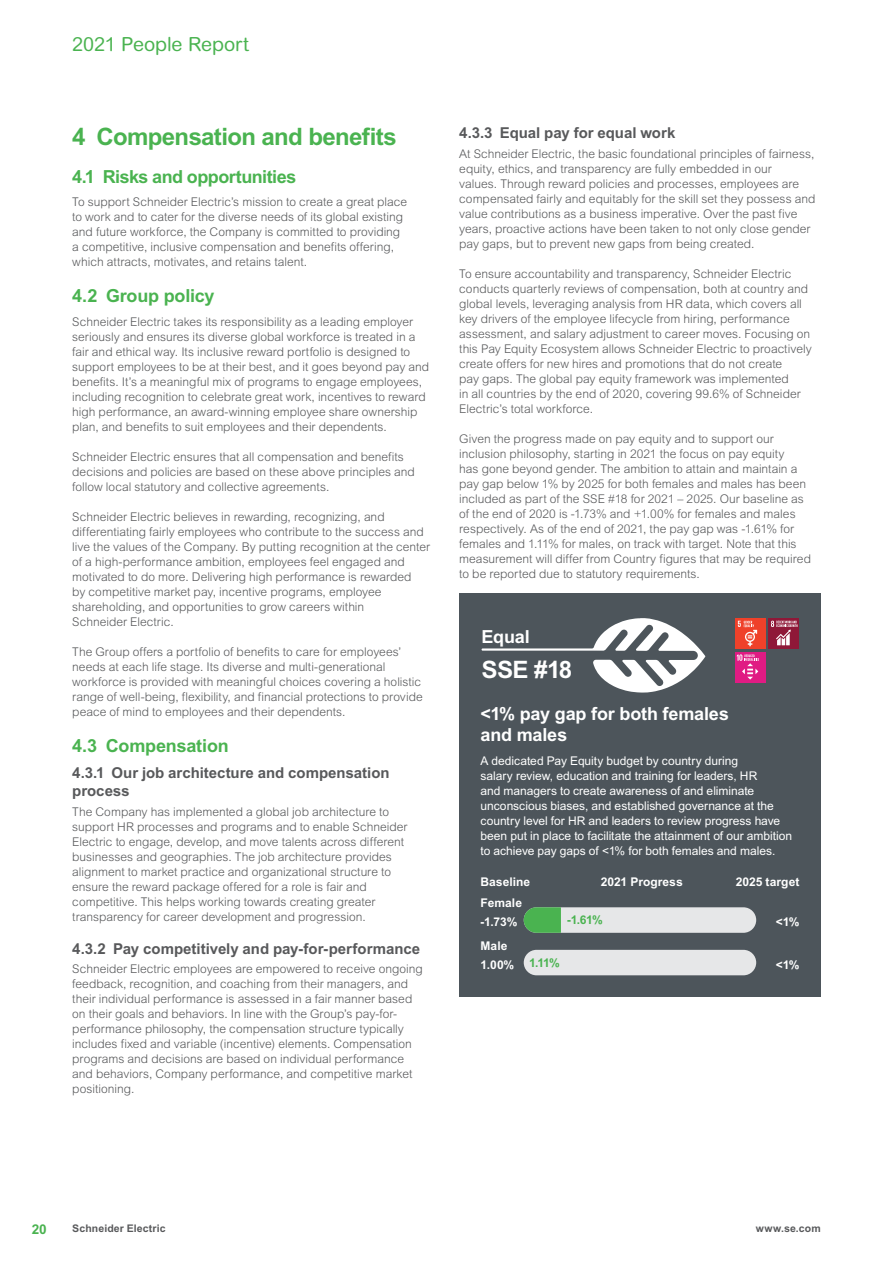
<style>
.page{position:relative;width:893px;height:1263px;background:#fff}
.page>*{position:absolute;margin:0;border:0;box-sizing:border-box;transform-origin:0 0}
.t1{font:700 24px "Arial MT Std";letter-spacing:-.025em;color:#4ab350}
.t2{font:700 24px "Arial MT Std";color:#fff}
.t3{font:19.5px "Arial Rounded MT Pro";letter-spacing:-.005em;color:#4ab350}
.t4{font:700 18px "Arial MT Std";letter-spacing:-.015em;color:#4ab350}
.t5{font:700 18px/21px "Arial MT Std";letter-spacing:-.01em;color:#fff}
.t6{font:700 15px/18px "Arial MT Std";color:#58595b}
.t7{font:700 13.5px "Arial MT Std";color:#4ab350}
.t8{font:300 12px/15px "Arial MT Std";color:#58595b}
.t9{font:12px/15px "Arial MT Std";color:#fff}
.t10{font:700 12px/21.3px "Arial MT Std";letter-spacing:.005em;color:#fff}
.t11{font:700 12px "Arial MT Std";color:#4ab350}
.t12{font:700 10.5px "Arial MT Std";letter-spacing:.01em;color:#58595b}
</style>
<div class="page">
<div style="left:459px;top:593px;width:362px;height:403px;background:#4d555b"></div>
<svg style="left:482px;top:618px;width:223px;height:74px"></svg>
<div style="left:735px;top:652px;width:30px;height:31px;background:#e01b83"></div>
<svg style="left:737px;top:654px;width:22px;height:25px"></svg>
<div style="left:735px;top:618px;width:30px;height:31px;background:#ef412a"></div>
<svg style="left:738px;top:621px;width:19px;height:25px"></svg>
<svg style="left:768px;top:618px;width:31px;height:31px"></svg>
<svg style="left:771px;top:621px;width:26px;height:24px"></svg>
<div style="left:524px;top:907px;width:232px;height:26px;background:#e6e7e8;border-radius:13px"></div>
<svg style="left:524px;top:907px;width:37px;height:26px"></svg>
<div style="left:524px;top:950px;width:232px;height:25px;background:#e6e7e8;border-radius:13px"></div>
<h2 class="t3" style="left:72px;top:33px;width:178px">2021 People Report</h2>
<h1 class="t1" style="left:72px;top:122px;width:326px">4 Compensation and benefits</h1>
<h3 class="t4" style="left:72px;top:166px;width:225px">4.1 Risks and opportunities</h3>
<p class="t8" style="left:72px;top:195px;width:336px">To support Schneider Electric’s mission to create a great place to work and to cater for the diverse needs of its global existing and future workforce, the Company is committed to providing a competitive, inclusive compensation and benefits offering, which attracts, motivates, and retains talent.</p>
<h3 class="t4" style="left:72px;top:285px;width:144px">4.2 Group policy</h3>
<p class="t8" style="left:72px;top:314px;width:358px">Schneider Electric takes its responsibility as a leading employer seriously and ensures its diverse global workforce is treated in a fair and ethical way. Its inclusive reward portfolio is designed to support employees to be at their best, and it goes beyond pay and benefits. It’s a meaningful mix of programs to engage employees, including recognition to celebrate great work, incentives to reward high performance, an award-winning employee share ownership plan, and benefits to suit employees and their dependents.</p>
<p class="t8" style="left:72px;top:449px;width:344px">Schneider Electric ensures that all compensation and benefits decisions and policies are based on these above principles and follow local statutory and collective agreements.</p>
<p class="t8" style="left:72px;top:509px;width:359px">Schneider Electric believes in rewarding, recognizing, and differentiating fairly employees who contribute to the success and live the values of the Company. By putting recognition at the center of a high-performance ambition, employees feel engaged and motivated to do more. Delivering high performance is rewarded<br>by competitive market pay, incentive programs, employee shareholding, and opportunities to grow careers within<br>Schneider Electric.</p>
<p class="t8" style="left:72px;top:644px;width:352px">The Group offers a portfolio of benefits to care for employees’ needs at each life stage. Its diverse and multi-generational workforce is provided with meaningful choices covering a holistic range of well-being, flexibility, and financial protections to provide peace of mind to employees and their dependents.</p>
<h3 class="t4" style="left:72px;top:735px;width:158px">4.3 Compensation</h3>
<p class="t6" style="left:72px;top:764px;width:319px">4.3.1 Our job architecture and compensation process</p>
<p class="t8" style="left:72px;top:804px;width:337px">The Company has implemented a global job architecture to support HR processes and programs and to enable Schneider Electric to engage, develop, and move talents across different businesses and geographies. The job architecture provides alignment to market practice and organizational structure to ensure the reward package offered for a role is fair and competitive. This helps working towards creating greater transparency for career development and progression.</p>
<p class="t6" style="left:72px;top:939px;width:349px">4.3.2 Pay competitively and pay-for-performance</p>
<p class="t8" style="left:72px;top:961px;width:352px">Schneider Electric employees are empowered to receive ongoing feedback, recognition, and coaching from their managers, and their individual performance is assessed in a fair manner based on their goals and behaviors. In line with the Group’s pay-for&shy;performance philosophy, the compensation structure typically includes fixed and variable (incentive) elements. Compensation programs and decisions are based on individual performance and behaviors, Company performance, and competitive market positioning.</p>
<p class="t6" style="left:459px;top:124px;width:218px">4.3.3 Equal pay for equal work</p>
<p class="t8" style="left:459px;top:146px;width:358px">At Schneider Electric, the basic foundational principles of fairness, equity, ethics, and transparency are fully embedded in our<br>values. Through reward policies and processes, employees are compensated fairly and equitably for the skill set they possess and value contributions as a business imperative. Over the past five years, proactive actions have been taken to not only close gender pay gaps, but to prevent new gaps from being created.</p>
<p class="t8" style="left:459px;top:266px;width:354px">To ensure accountability and transparency, Schneider Electric conducts quarterly reviews of compensation, both at country and global levels, leveraging analysis from HR data, which covers all key drivers of the employee lifecycle from hiring, performance assessment, and salary adjustment to career moves. Focusing on this Pay Equity Ecosystem allows Schneider Electric to proactively create offers for new hires and promotions that do not create<br>pay gaps. The global pay equity framework was implemented<br>in all countries by the end of 2020, covering 99.6% of Schneider Electric’s total workforce.</p>
<p class="t8" style="left:459px;top:431px;width:353px">Given the progress made on pay equity and to support our inclusion philosophy, starting in 2021 the focus on pay equity<br>has gone beyond gender. The ambition to attain and maintain a pay gap below 1% by 2025 for both females and males has been included as part of the SSE #18 for 2021 – 2025. Our baseline as of the end of 2020 is -1.73% and +1.00% for females and males respectively. As of the end of 2021, the pay gap was -1.61% for females and 1.11% for males, on track with target. Note that this measurement will differ from Country figures that may be required to be reported due to statutory requirements.</p>
<h3 class="t5" style="left:482px;top:626px;width:50px">Equal</h3>
<h1 class="t2" style="left:482px;top:656px;width:92px">SSE #18</h1>
<h3 class="t5" style="left:480px;top:703px;width:250px">&lt;1% pay gap for both females and males</h3>
<p class="t9" style="left:480px;top:753px;width:313px">A dedicated Pay Equity budget by country during<br>salary review, education and training for leaders, HR<br>and managers to create awareness of and eliminate unconscious biases, and established governance at the country level for HR and leaders to review progress have been put in place to facilitate the attainment of our ambition to achieve pay gaps of &lt;1% for both females and males.</p>
<p class="t10" style="left:480px;top:871px;width:51px">Baseline<br>Female</p>
<p class="t10" style="left:480px;top:935px;width:28px">Male</p>
<p class="t10" style="left:480px;top:911px;width:38px">-1.73%</p>
<p class="t10" style="left:480px;top:954px;width:35px">1.00%</p>
<p class="t11" style="left:529px;top:955px;width:32px">1.11%</p>
<p class="t10" style="left:601px;top:871px;width:83px">2021 Progress</p>
<p class="t10" style="left:736px;top:871px;width:65px">2025 target</p>
<p class="t11" style="left:567px;top:913px;width:37px">-1.61%</p>
<p class="t10" style="left:776px;top:911px;width:25px">&lt;1%</p>
<p class="t10" style="left:776px;top:954px;width:25px">&lt;1%</p>
<p class="t7" style="left:32px;top:1222px;width:17px">20</p>
<p class="t12" style="left:72px;top:1222px;width:95px">Schneider Electric</p>
<p class="t12" style="left:756px;top:1222px;width:66px">www.se.com</p>
</div>
